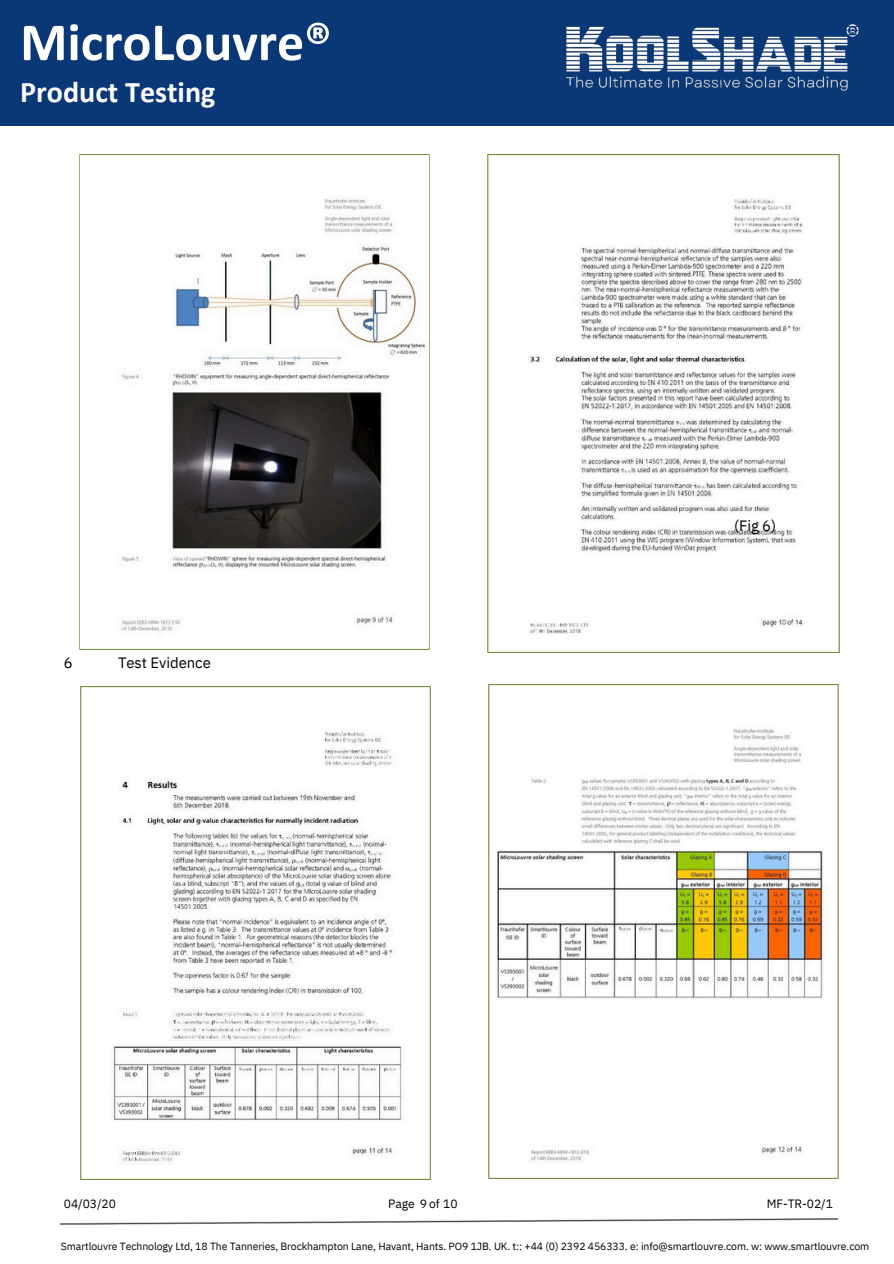
<style>
.page{position:relative;width:894px;height:1264px;background:#fff}
.page>*{position:absolute;margin:0;border:0;box-sizing:border-box;transform-origin:0 0}
.t1{font:700 54px "Calibri";color:#fff}
.t2{font:700 30px "Calibri";color:#fff}
.t3{font:15px "IBM Plex Sans";letter-spacing:-.005em;color:#000}
.t4{font:12px "IBM Plex Sans";letter-spacing:-.01em;color:#000}
.t5{font:10.5px "IBM Plex Sans";letter-spacing:-.01em;color:#000}
</style>
<div class="page">
<img style="left:61px;top:1218px;width:776px;height:6px">
<img style="left:81px;top:198px;width:347px;height:452px">
<img style="left:80px;top:686px;width:350px;height:493px">
<img style="left:487px;top:154px;width:352px;height:498px">
<img style="left:488px;top:684px;width:350px;height:494px">
<div style="left:0;top:0;width:893px;height:125px;background:#0a3877"></div>
<img style="left:566px;top:24px;width:293px;height:67px">
<p class="t1" style="left:20px;top:20px;width:313px">MicroLouvre®</p>
<h4 class="t2" style="left:20px;top:79px;width:197px">Product Testing</h4>
<p class="t3" style="left:64px;top:653px;width:10px">6</p>
<h5 class="t3" style="left:118px;top:653px;width:94px">Test Evidence</h5>
<h5 class="t3" style="left:734px;top:516px;width:43px">(Fig 6)</h5>
<p class="t4" style="left:64px;top:1195px;width:53px">04/03/20</p>
<h3 class="t4" style="left:388px;top:1195px;width:71px">Page 9 of 10</h3>
<p class="t4" style="left:766px;top:1195px;width:68px">MF-TR-02/1</p>
<p class="t5" style="left:61px;top:1239px;width:809px">Smartlouvre Technology Ltd, 18 The Tanneries, Brockhampton Lane, Havant, Hants. PO9 1JB. UK. t:: +44 (0) 2392 456333. e: info@smartlouvre.com. w: www.smartlouvre.com</p>
</div>
